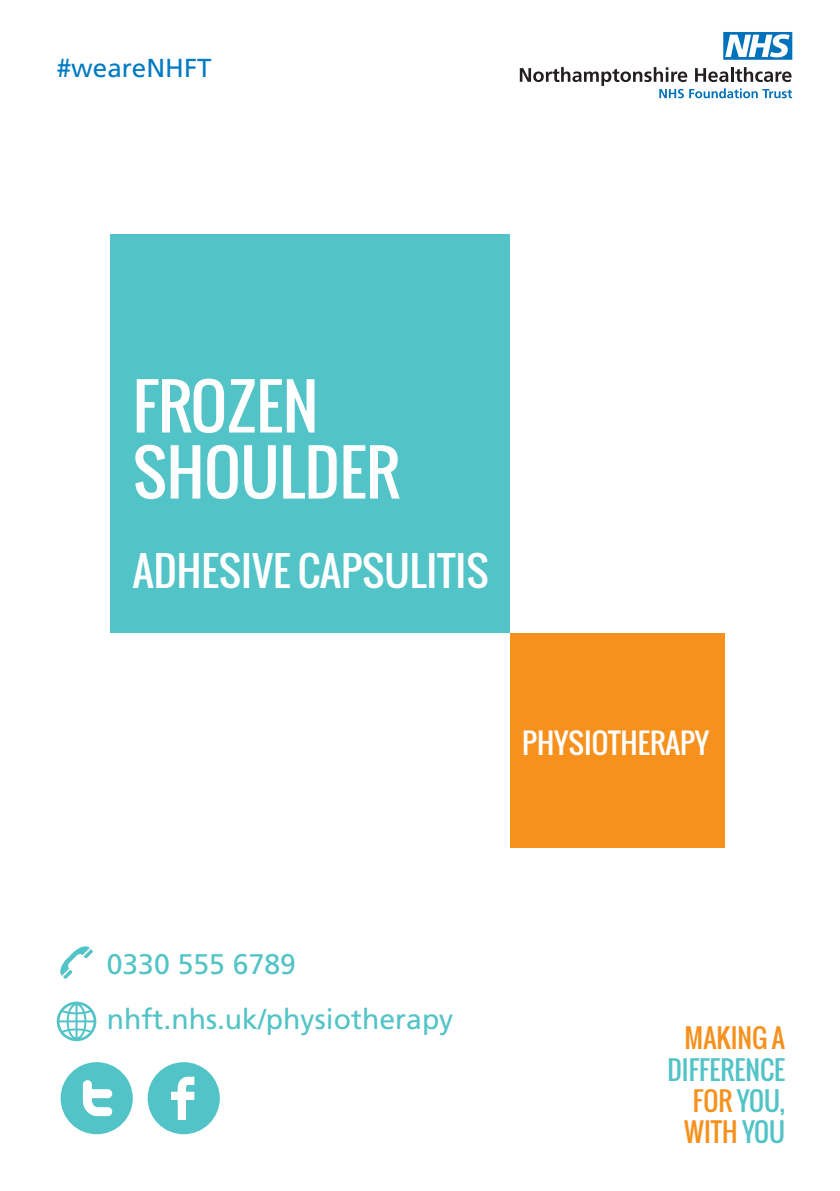
<style>
.page{position:relative;width:840px;height:1191px;background:#fff}
.page>*{position:absolute;margin:0;border:0;box-sizing:border-box;transform-origin:0 0}
.t1{font:61px/66px "Oswald";color:#fff;scale:1.04 1}
.t2{font:40px "Oswald";color:#fff;scale:1.04 1}
.t3{font:28.4px "Frutiger LT Std";color:#52c3c6}
.t4{font:28px "Oswald";color:#fff}
.t5{font:26px/31.2px "Oswald";color:#52c3c6;text-align:right}
.t6{font:26px "Frutiger LT Std";color:#007ac2}
.t7{font:26px "Oswald";color:#f6911e}
.s1{color:#f6911e}
.s2{color:#52c3c6}
</style>
<div class="page">
<svg style="left:723px;top:32px;width:68px;height:28px"></svg>
<svg style="left:519px;top:67px;width:272px;height:31px"></svg>
<div style="left:509px;top:633px;width:215px;height:214px;background:#f6911e"></div>
<div style="left:111px;top:234px;width:398px;height:399px;background:#52c3c6"></div>
<svg style="left:61px;top:1062px;width:72px;height:72px"></svg>
<svg style="left:147px;top:1062px;width:73px;height:72px"></svg>
<svg style="left:57px;top:1001px;width:39px;height:40px"></svg>
<svg style="left:60px;top:946px;width:33px;height:33px"></svg>
<p class="t6" style="left:57px;top:52px;width:156px">#weareNHFT</p>
<p class="t1" style="left:133px;top:373px;width:258px">FROZEN<br>SHOULDER</p>
<p class="t2" style="left:133px;top:540px;width:343px">ADHESIVE CAPSULITIS</p>
<p class="t4" style="left:522px;top:722px;width:188px">PHYSIOTHERAPY</p>
<p class="t3" style="left:107px;top:947px;width:191px">0330 555 6789</p>
<p class="t3" style="left:107px;top:1002px;width:348px">nhft.nhs.uk/physiotherapy</p>
<p class="t5" style="left:667px;top:1022px;width:119px"><span class="s1">MAKING A<br></span>DIFFERENCE<br><span class="s1">FOR</span> YOU,</p>
<p class="t7" style="left:683px;top:1112px;width:102px">WITH <span class="s2">YOU</span></p>
</div>
